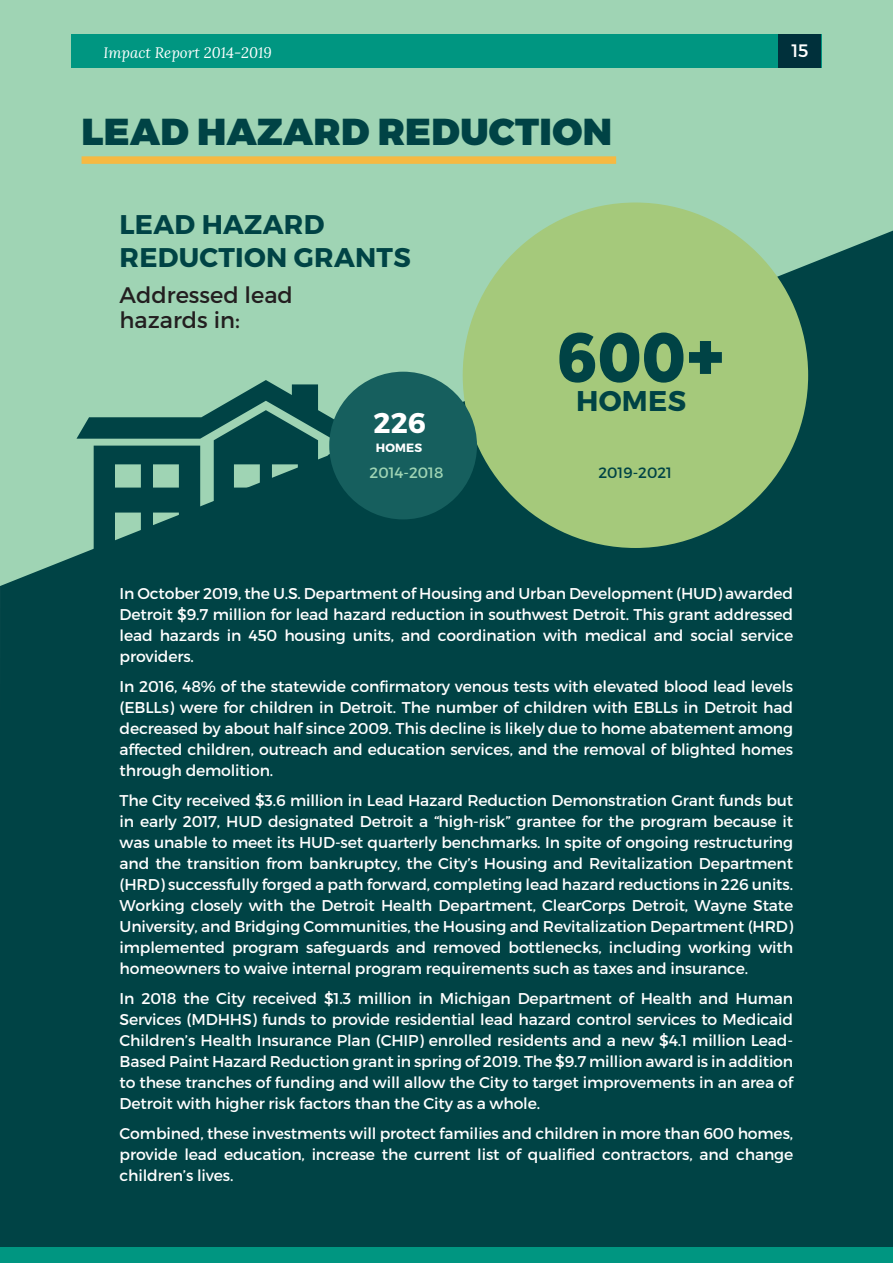
<style>
.page{position:relative;width:893px;height:1263px;background:#fff}
.page>*{position:absolute;margin:0;border:0;box-sizing:border-box;transform-origin:0 0}
.t1{font:900 69px "Gotham Narrow";color:#004345}
.Body_copy{font:900 37.5px "Montserrat";letter-spacing:.01em;color:#004345}
.t2{font:700 28.5px "Montserrat";letter-spacing:.01em;color:#004345}
.t3{font:700 28.5px "Montserrat";color:#fff}
.t4{font:700 27px "Montserrat";letter-spacing:.01em;color:#004345}
.Body_copy-2{font:22.5px/25.5px "Montserrat";color:#231f20}
.t5{font:18px "Montserrat";color:#fff}
.Body_copy-3{font:15.6px/21px "Montserrat";letter-spacing:-.01em;color:#fff;text-align:justify}
.t6{font:italic 15px "Lora";color:#fff}
.Body_copy-4{font:15px "Montserrat";color:#004345}
.Body_copy-5{font:15px "Montserrat";color:#9fd4b4}
.t7{font:700 12px "Montserrat";letter-spacing:.01em;color:#fff}
</style>
<div class="page">
<div style="left:1px;top:586px;width:892px;height:661px;background:#004345"></div>
<svg style="left:0;top:0;width:893px;height:586px;background:#7eb59c"></svg>
<div style="left:82px;top:156px;width:534px;height:8px;background:#f6b942"></div>
<img style="left:0;top:561px;width:1px;height:702px">
<div style="left:463px;top:203px;width:345px;height:345px;background:#a5c97b;border-radius:50%"></div>
<div style="left:0;top:1247px;width:893px;height:16px;background:#009681"></div>
<svg style="left:76px;top:380px;width:352px;height:178px;background:#2e6d65"></svg>
<div style="left:329px;top:372px;width:148px;height:147px;background:#165f5e;border-radius:50%"></div>
<div style="left:71px;top:34px;width:750px;height:34px;background:#009681"></div>
<div style="left:778px;top:34px;width:43px;height:34px;background:#00303b"></div>
<p class="t6" style="left:103px;top:43px;width:170px">Impact Report 2014-2019</p>
<p class="t5" style="left:791px;top:40px;width:19px">15</p>
<p class="Body_copy" style="left:82px;top:108px;width:532px">LEAD HAZARD REDUCTION</p>
<p class="t4" style="left:120px;top:208px;width:206px">LEAD HAZARD</p>
<p class="t4" style="left:120px;top:241px;width:293px">REDUCTION GRANTS</p>
<p class="Body_copy-2" style="left:120px;top:282px;width:175px">Addressed lead hazards in:</p>
<p class="t3" style="left:374px;top:406px;width:54px">226</p>
<p class="t7" style="left:376px;top:440px;width:48px">HOMES</p>
<p class="Body_copy-5" style="left:370px;top:464px;width:75px">2014-2018</p>
<p class="t1" style="left:557px;top:312px;width:169px">600+</p>
<p class="t2" style="left:576px;top:383px;width:111px">HOMES</p>
<p class="Body_copy-4" style="left:598px;top:463px;width:75px">2019-2021</p>
<p class="Body_copy-3" style="left:120px;top:583px;width:675px">In October 2019, the U.S. Department of Housing and Urban Development (HUD) awarded Detroit $9.7 million for lead hazard reduction in southwest Detroit. This grant addressed lead hazards in 450 housing units, and coordination with medical and social service providers.</p>
<p class="Body_copy-3" style="left:120px;top:676px;width:675px">In 2016, 48% of the statewide confirmatory venous tests with elevated blood lead levels (EBLLs) were for children in Detroit. The number of children with EBLLs in Detroit had decreased by about half since 2009. This decline is likely due to home abatement among affected children, outreach and education services, and the removal of blighted homes through demolition.</p>
<p class="Body_copy-3" style="left:120px;top:790px;width:675px">The City received $3.6 million in Lead Hazard Reduction Demonstration Grant funds but in early 2017, HUD designated Detroit a “high-risk” grantee for the program because it was unable to meet its HUD-set quarterly benchmarks. In spite of ongoing restructuring and the transition from bankruptcy, the City’s Housing and Revitalization Department (HRD) successfully forged a path forward, completing lead hazard reductions in 226 units.<br>Working closely with the Detroit Health Department, ClearCorps Detroit, Wayne State University, and Bridging Communities, the Housing and Revitalization Department (HRD) implemented program safeguards and removed bottlenecks, including working with homeowners to waive internal program requirements such as taxes and insurance.</p>
<p class="Body_copy-3" style="left:120px;top:988px;width:675px">In 2018 the City received $1.3 million in Michigan Department of Health and Human Services (MDHHS) funds to provide residential lead hazard control services to Medicaid Children’s Health Insurance Plan (CHIP) enrolled residents and a new $4.1 million Lead-Based Paint Hazard Reduction grant in spring of 2019. The $9.7 million award is in addition to these tranches of funding and will allow the City to target improvements in an area of Detroit with higher risk factors than the City as a whole.</p>
<p class="Body_copy-3" style="left:120px;top:1123px;width:675px">Combined, these investments will protect families and children in more than 600 homes, provide lead education, increase the current list of qualified contractors, and change children’s lives.</p>
</div>
